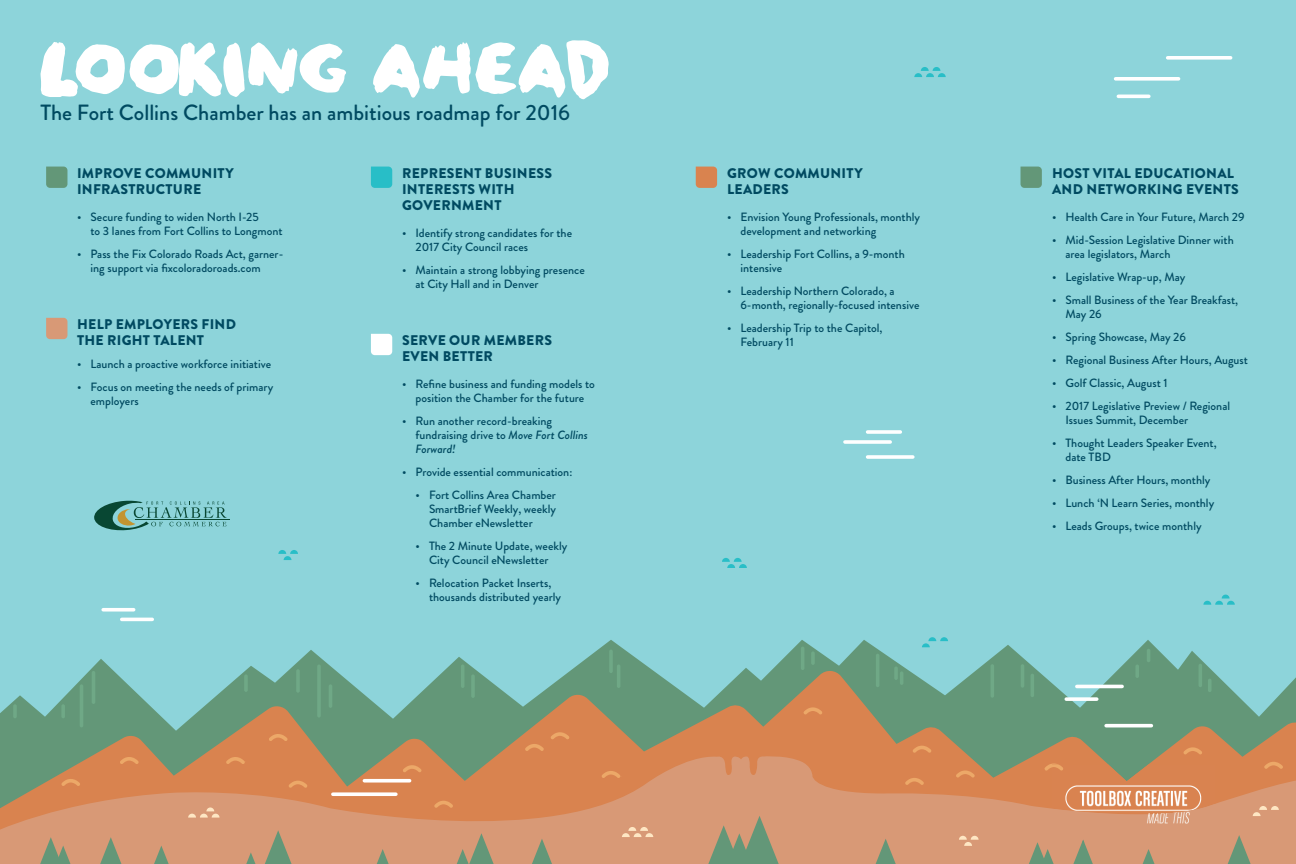
<style>
.page{position:relative;width:1296px;height:864px;background:#fff}
.page>*{position:absolute;margin:0;border:0;box-sizing:border-box;transform-origin:0 0}
.t1{font:117px "Old Pine";letter-spacing:.015em;color:#fff}
.t2{font:500 22px "Brandon Grotesque";color:#004a61}
.t3{font:900 14px/16px "Brandon Grotesque";letter-spacing:.02em;color:#004a61}
.t4{font:500 12px/14px "Brandon Grotesque";color:#004a61}
.s1{font-style:italic}
</style>
<div class="page">
<div style="left:0;top:0;width:1296px;height:847px;background:#8dd4da"></div>
<svg style="left:89px;top:640px;width:1124px;height:31px"></svg>
<svg style="left:0;top:671px;width:1296px;height:83px;fill:#639778"></svg>
<svg style="left:0;top:754px;width:1296px;height:110px;background:#d19067"></svg>
<svg style="left:914px;top:67px;width:32px;height:10px"></svg>
<svg style="left:722px;top:558px;width:25px;height:10px"></svg>
<svg style="left:97px;top:837px;width:28px;height:27px"></svg>
<svg style="left:37px;top:837px;width:37px;height:27px"></svg>
<svg style="left:150px;top:846px;width:22px;height:18px"></svg>
<svg style="left:1139px;top:849px;width:19px;height:15px"></svg>
<svg style="left:528px;top:839px;width:28px;height:25px"></svg>
<svg style="left:872px;top:839px;width:27px;height:25px"></svg>
<svg style="left:1224px;top:835px;width:30px;height:29px"></svg>
<svg style="left:1025px;top:842px;width:32px;height:22px"></svg>
<svg style="left:453px;top:833px;width:44px;height:31px"></svg>
<svg style="left:705px;top:816px;width:77px;height:48px;background:#a19876"></svg>
<svg style="left:373px;top:849px;width:19px;height:15px"></svg>
<svg style="left:243px;top:830px;width:52px;height:34px;background:#b69876"></svg>
<svg style="left:333px;top:792px;width:63px;height:4px"></svg>
<hr style="left:461px;top:664px;width:3px;height:24px;background:#6fa886;border-radius:2px">
<hr style="left:329px;top:684px;width:3px;height:24px;background:#6fa886;border-radius:2px">
<hr style="left:244px;top:674px;width:4px;height:18px;background:#6fa886;border-radius:2px">
<hr style="left:296px;top:669px;width:4px;height:24px;background:#6fa886;border-radius:2px">
<hr style="left:471px;top:674px;width:4px;height:24px;background:#6fa886;border-radius:2px">
<hr style="left:801px;top:647px;width:3px;height:23px;background:#6fa886;border-radius:2px">
<hr style="left:609px;top:650px;width:4px;height:23px;background:#6fa886;border-radius:2px">
<hr style="left:617px;top:664px;width:3px;height:24px;background:#6fa886;border-radius:2px">
<hr style="left:811px;top:651px;width:4px;height:14px;background:#6fa886;border-radius:2px">
<hr style="left:894px;top:666px;width:4px;height:14px;background:#6fa886;border-radius:2px">
<svg style="left:1147px;top:649px;width:3px;height:13px"></svg>
<hr style="left:1208px;top:679px;width:4px;height:13px;background:#6fa886;border-radius:2px">
<hr style="left:1135px;top:665px;width:4px;height:13px;background:#6fa886;border-radius:2px">
<hr style="left:876px;top:654px;width:3px;height:33px;background:#6fa886;border-radius:2px">
<hr style="left:991px;top:664px;width:3px;height:34px;background:#6fa886;border-radius:2px">
<hr style="left:1021px;top:664px;width:3px;height:24px;background:#6fa886;border-radius:2px">
<hr style="left:1031px;top:674px;width:3px;height:23px;background:#6fa886;border-radius:2px">
<hr style="left:1199px;top:664px;width:3px;height:23px;background:#6fa886;border-radius:2px">
<hr style="left:900px;top:671px;width:3px;height:14px;background:#6fa886;border-radius:2px">
<hr style="left:317px;top:664px;width:4px;height:54px;background:#6fa886;border-radius:2px">
<hr style="left:80px;top:684px;width:3px;height:43px;background:#6fa886;border-radius:2px">
<hr style="left:92px;top:671px;width:3px;height:33px;background:#6fa886;border-radius:2px">
<hr style="left:61px;top:704px;width:4px;height:14px;background:#6fa886;border-radius:2px">
<hr style="left:13px;top:704px;width:4px;height:14px;background:#6fa886;border-radius:2px">
<svg style="left:1168px;top:56px;width:63px;height:4px"></svg>
<svg style="left:1116px;top:77px;width:63px;height:4px"></svg>
<hr style="left:1118px;top:95px;width:31px;height:3px;background:#fff">
<svg style="left:103px;top:608px;width:31px;height:4px"></svg>
<hr style="left:122px;top:618px;width:30px;height:3px;background:#fff">
<svg style="left:364px;top:779px;width:46px;height:4px"></svg>
<hr style="left:845px;top:440px;width:45px;height:4px;background:#f3fafb">
<hr style="left:868px;top:430px;width:32px;height:4px;background:#f3fafb">
<hr style="left:868px;top:455px;width:45px;height:4px;background:#f3fafb">
<svg style="left:1066px;top:697px;width:31px;height:4px"></svg>
<hr style="left:1077px;top:685px;width:45px;height:3px;background:#fff">
<hr style="left:1106px;top:724px;width:45px;height:3px;background:#fff">
<svg style="left:278px;top:550px;width:20px;height:10px"></svg>
<svg style="left:922px;top:637px;width:26px;height:10px"></svg>
<svg style="left:622px;top:827px;width:31px;height:10px"></svg>
<svg style="left:959px;top:836px;width:20px;height:10px"></svg>
<svg style="left:1253px;top:806px;width:26px;height:10px"></svg>
<svg style="left:188px;top:807px;width:32px;height:11px"></svg>
<svg style="left:1203px;top:595px;width:32px;height:10px"></svg>
<svg style="left:226px;top:757px;width:19px;height:7px"></svg>
<svg style="left:403px;top:765px;width:19px;height:7px"></svg>
<svg style="left:434px;top:801px;width:19px;height:7px"></svg>
<svg style="left:289px;top:781px;width:18px;height:7px"></svg>
<svg style="left:269px;top:734px;width:19px;height:7px"></svg>
<svg style="left:525px;top:744px;width:19px;height:7px"></svg>
<svg style="left:602px;top:771px;width:18px;height:7px"></svg>
<svg style="left:804px;top:707px;width:18px;height:7px"></svg>
<svg style="left:905px;top:778px;width:19px;height:7px"></svg>
<svg style="left:913px;top:746px;width:18px;height:7px"></svg>
<svg style="left:956px;top:770px;width:19px;height:8px"></svg>
<svg style="left:1264px;top:762px;width:19px;height:7px"></svg>
<svg style="left:1183px;top:747px;width:19px;height:7px"></svg>
<svg style="left:551px;top:732px;width:18px;height:7px"></svg>
<svg style="left:61px;top:779px;width:19px;height:7px"></svg>
<svg style="left:120px;top:757px;width:19px;height:7px"></svg>
<svg style="left:46px;top:167px;width:21px;height:21px"></svg>
<svg style="left:371px;top:167px;width:21px;height:21px"></svg>
<svg style="left:696px;top:167px;width:21px;height:21px"></svg>
<svg style="left:1021px;top:167px;width:21px;height:21px"></svg>
<svg style="left:371px;top:334px;width:21px;height:21px"></svg>
<svg style="left:46px;top:318px;width:21px;height:21px"></svg>
<hr style="left:136px;top:520px;width:94px;height:1px;background:#084733">
<svg style="left:94px;top:500px;width:133px;height:31px"></svg>
<img style="left:1052px;top:765px;width:163px;height:39px">
<img style="left:1052px;top:804px;width:163px;height:39px">
<svg style="left:1070px;top:840px;width:26px;height:24px"></svg>
<svg style="left:1045px;top:763px;width:18px;height:8px"></svg>
<h1 class="t1" style="left:40px;top:19px;width:570px">LOOKING AHEAD</h1>
<h2 class="t2" style="left:40px;top:97px;width:531px">The Fort Collins Chamber has an ambitious roadmap for 2016</h2>
<p class="t3" style="left:77px;top:165px;width:158px">IMPROVE COMMUNITY<br>INFRASTRUCTURE</p>
<p class="t4" style="left:90px;top:210px;width:194px;text-indent:-14px">• Secure funding to widen North I-25<br>to 3 lanes from Fort Collins to Longmont</p>
<p class="t4" style="left:90px;top:247px;width:194px;text-indent:-14px">• Pass the Fix Colorado Roads Act, garner&shy;ing support via fixcoloradoroads.com</p>
<p class="t3" style="left:77px;top:316px;width:160px">HELP EMPLOYERS FIND<br>THE RIGHT TALENT</p>
<p class="t4" style="left:77px;top:357px;width:196px">• Launch a proactive workforce initiative</p>
<p class="t4" style="left:90px;top:380px;width:184px;text-indent:-14px">• Focus on meeting the needs of primary employers</p>
<p class="t3" style="left:402px;top:165px;width:152px">REPRESENT BUSINESS<br>INTERESTS WITH<br>GOVERNMENT</p>
<p class="t4" style="left:416px;top:226px;width:158px;text-indent:-14px">• Identify strong candidates for the<br>2017 City Council races</p>
<p class="t4" style="left:416px;top:263px;width:171px;text-indent:-14px">• Maintain a strong lobbying presence at City Hall and in Denver</p>
<p class="t3" style="left:402px;top:332px;width:151px">SERVE OUR MEMBERS<br>EVEN BETTER</p>
<p class="t4" style="left:402px;top:377px;width:194px;text-align:center">• Refine business and funding models to position the Chamber for the future</p>
<p class="t4" style="left:416px;top:414px;width:174px;text-indent:-14px">• Run another record-breaking fundraising drive to <span class="s1">Move Fort Collins<br>Forward!</span></p>
<p class="t4" style="left:402px;top:465px;width:172px">• Provide essential communication:</p>
<p class="t4" style="left:429px;top:488px;width:128px;text-align:justify;text-indent:-14px">• Fort Collins Area Chamber SmartBrief Weekly, weekly Chamber eNewsletter</p>
<p class="t4" style="left:416px;top:539px;width:153px;text-align:center">• The 2 Minute Update, weekly<br>City Council eNewsletter</p>
<p class="t4" style="left:429px;top:576px;width:134px;text-indent:-14px">• Relocation Packet Inserts, thousands distributed yearly</p>
<p class="t3" style="left:727px;top:165px;width:137px">GROW COMMUNITY<br>LEADERS</p>
<p class="t4" style="left:740px;top:210px;width:181px;text-indent:-14px">• Envision Young Professionals, monthly development and networking</p>
<p class="t4" style="left:740px;top:247px;width:166px;text-indent:-14px">• Leadership Fort Collins, a 9-month intensive</p>
<p class="t4" style="left:740px;top:284px;width:180px;text-indent:-14px">• Leadership Northern Colorado, a<br>6-month, regionally-focused intensive</p>
<p class="t4" style="left:740px;top:321px;width:143px;text-indent:-14px">• Leadership Trip to the Capitol,<br>February 11</p>
<p class="t3" style="left:1052px;top:165px;width:188px">HOST VITAL EDUCATIONAL<br>AND NETWORKING EVENTS</p>
<p class="t4" style="left:1052px;top:210px;width:194px">• Health Care in Your Future, March 29</p>
<p class="t4" style="left:1066px;top:233px;width:170px;text-indent:-14px">• Mid-Session Legislative Dinner with area legislators, March</p>
<p class="t4" style="left:1052px;top:270px;width:135px">• Legislative Wrap-up, May</p>
<p class="t4" style="left:1066px;top:293px;width:174px;text-indent:-14px">• Small Business of the Year Breakfast,<br>May 26</p>
<p class="t4" style="left:1052px;top:330px;width:136px">• Spring Showcase, May 26</p>
<p class="t4" style="left:1052px;top:353px;width:197px">• Regional Business After Hours, August</p>
<p class="t4" style="left:1052px;top:376px;width:117px">• Golf Classic, August 1</p>
<p class="t4" style="left:1066px;top:399px;width:166px;text-indent:-14px">• 2017 Legislative Preview / Regional<br>Issues Summit, December</p>
<p class="t4" style="left:1066px;top:436px;width:153px;text-indent:-14px">• Thought Leaders Speaker Event, date TBD</p>
<p class="t4" style="left:1052px;top:473px;width:160px">• Business After Hours, monthly</p>
<p class="t4" style="left:1052px;top:496px;width:164px">• Lunch ‘N Learn Series, monthly</p>
<p class="t4" style="left:1052px;top:519px;width:151px">• Leads Groups, twice monthly</p>
</div>
